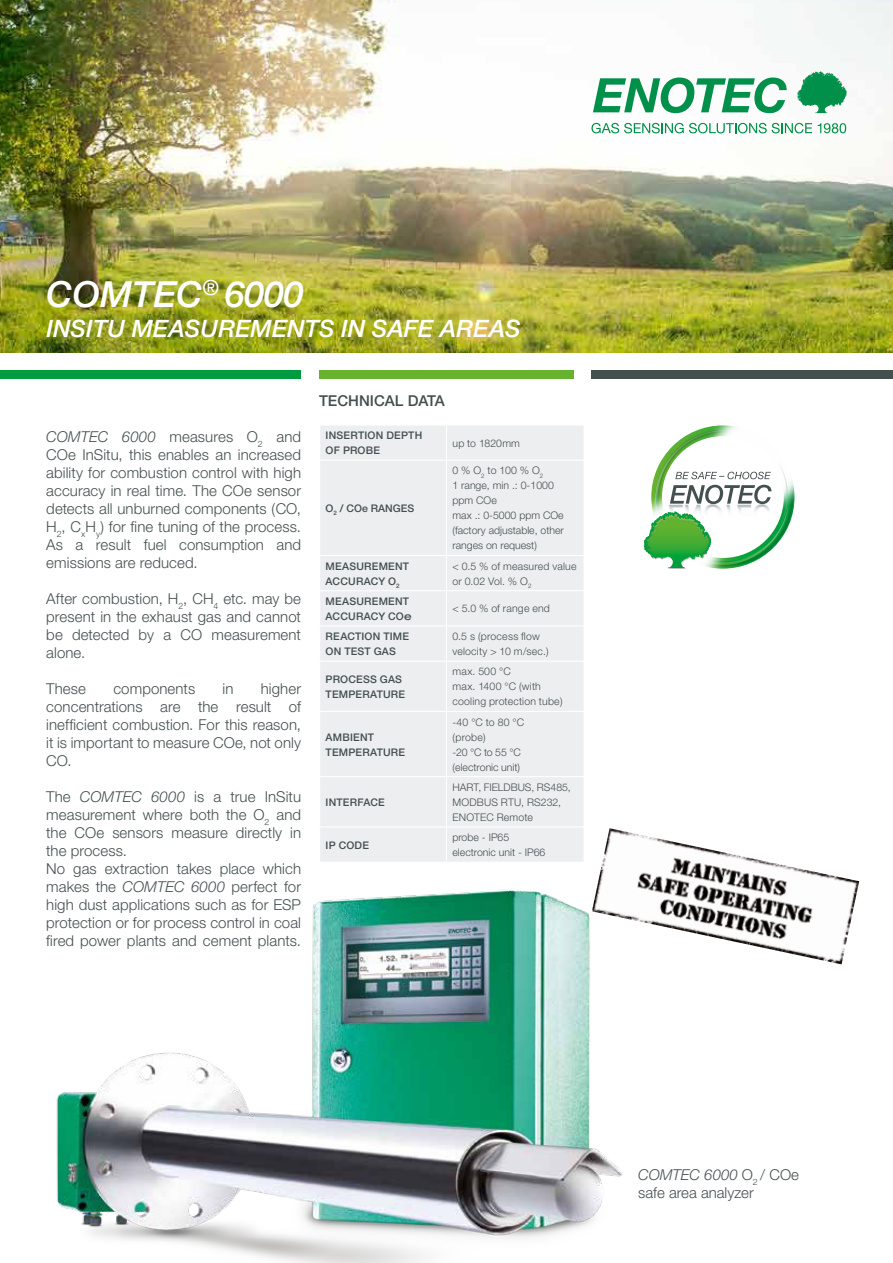
<style>
.page{position:relative;width:893px;height:1263px;background:#fff}
.page>*{position:absolute;margin:0;border:0;box-sizing:border-box;transform-origin:0 0}
.t1{font:italic 500 36px "Helvetica Neue";letter-spacing:.005em;color:#fff}
.t2{font:italic 500 24px "Helvetica Neue";letter-spacing:.005em;color:#fff}
.t3{font:300 15px/18px "Helvetica Neue";letter-spacing:.005em;color:#444f50;text-align:justify}
.t4{font:500 15px "Helvetica Neue";color:#444f50}
.t5{font:300 10.5px/15px "Helvetica Neue";color:#444f50}
.t6{font:500 10.5px/15px "Helvetica Neue";letter-spacing:.02em;color:#444f50}
.t7{font:300 10.5px/15px "Helvetica Neue";letter-spacing:.02em;color:#444f50}
.t8{font:500 10.5px "Helvetica Neue";color:#444f50}
.s1{font-style:italic}
.s2{font-stretch:expanded}
</style>
<div class="page">
<img style="left:0;top:0;width:893px;height:352px">
<svg style="left:591px;top:123px;width:221px;height:10px"></svg>
<svg style="left:818px;top:123px;width:28px;height:10px"></svg>
<svg style="left:593px;top:78px;width:194px;height:35px"></svg>
<svg style="left:797px;top:72px;width:49px;height:41px"></svg>
<div style="left:0;top:371px;width:301px;height:8px;background:#009b3e"></div>
<div style="left:319px;top:371px;width:255px;height:8px;background:#65b32e"></div>
<div style="left:592px;top:371px;width:301px;height:8px;background:#444f50"></div>
<img style="left:56px;top:889px;width:567px;height:374px">
<div style="left:320px;top:426px;width:264px;height:436px;background:#eceeef"></div>
<hr style="left:446px;top:426px;width:1px;height:34px;background:#fff">
<hr style="left:319px;top:460px;width:127px;height:1px;background:#fff">
<hr style="left:446px;top:460px;width:139px;height:1px;background:#fff">
<hr style="left:446px;top:461px;width:1px;height:94px;background:#fff">
<hr style="left:319px;top:555px;width:127px;height:1px;background:#fff">
<hr style="left:446px;top:555px;width:139px;height:1px;background:#fff">
<hr style="left:446px;top:556px;width:1px;height:34px;background:#fff">
<hr style="left:319px;top:590px;width:127px;height:1px;background:#fff">
<hr style="left:446px;top:590px;width:139px;height:1px;background:#fff">
<hr style="left:446px;top:591px;width:1px;height:34px;background:#fff">
<hr style="left:319px;top:625px;width:127px;height:1px;background:#fff">
<hr style="left:446px;top:625px;width:139px;height:1px;background:#fff">
<hr style="left:446px;top:626px;width:1px;height:35px;background:#fff">
<hr style="left:319px;top:661px;width:127px;height:1px;background:#fff">
<hr style="left:446px;top:661px;width:139px;height:1px;background:#fff">
<hr style="left:446px;top:662px;width:1px;height:49px;background:#fff">
<hr style="left:319px;top:711px;width:127px;height:1px;background:#fff">
<hr style="left:446px;top:711px;width:139px;height:1px;background:#fff">
<hr style="left:446px;top:712px;width:1px;height:64px;background:#fff">
<hr style="left:319px;top:776px;width:127px;height:1px;background:#fff">
<hr style="left:446px;top:776px;width:139px;height:1px;background:#fff">
<hr style="left:446px;top:777px;width:1px;height:49px;background:#fff">
<hr style="left:319px;top:826px;width:127px;height:1px;background:#fff">
<hr style="left:446px;top:826px;width:139px;height:1px;background:#fff">
<hr style="left:446px;top:827px;width:1px;height:35px;background:#fff">
<svg style="left:644px;top:425px;width:151px;height:144px"></svg>
<img style="left:592px;top:828px;width:267px;height:136px">
<h1 class="t1" style="left:47px;top:273px;width:259px">COMTEC<sup>®</sup> 6000</h1>
<h2 class="t2" style="left:46px;top:314px;width:476px">INSITU MEASUREMENTS IN SAFE AREAS</h2>
<p class="t3" style="left:46px;top:428px;width:256px"><span class="s1">COMTEC 6000</span> measures O<sub>2</sub> and COe InSitu, this enables an increased ability for combustion control with high accuracy in real time. The COe sensor detects all unburned components (CO, H<sub>2</sub>, C<sub>x</sub>H<sub>y</sub>) for fine tuning of the process.<br>As a result fuel consumption and emissions are reduced.</p>
<p class="t3" style="left:46px;top:590px;width:256px">After combustion, H<sub>2</sub>, CH<sub>4</sub> etc. may be present in the exhaust gas and cannot be detected by a CO measurement alone.</p>
<p class="t3" style="left:46px;top:680px;width:41px">These</p>
<p class="t3" style="left:113px;top:680px;width:83px">components</p>
<p class="t3" style="left:223px;top:680px;width:12px">in</p>
<p class="t3" style="left:46px;top:680px;width:256px;text-indent:215px">higher concentrations are the result of inefficient combustion. For this reason, it is important to measure COe, not only CO.</p>
<p class="t3" style="left:46px;top:788px;width:256px;text-align:left">The <span class="s1">COMTEC 6000</span> is a true InSitu measurement where both the O<sub>2</sub> and the COe sensors measure directly in the process.<br>No gas extraction takes place which makes the <span class="s1">COMTEC 6000</span> perfect for high dust applications such as for ESP protection or for process control in coal fired power plants and cement plants.</p>
<p class="t4" style="left:319px;top:392px;width:127px">TECHNICAL DATA</p>
<p class="t6" style="left:326px;top:428px;width:98px">INSERTION DEPTH<br>OF PROBE</p>
<p class="t5" style="left:452px;top:435px;width:69px">up to 1820mm</p>
<p class="t8" style="left:326px;top:502px;width:90px">O<sub>2</sub> / COe RANGES</p>
<p class="t5" style="left:452px;top:463px;width:113px">0 % O<sub>2</sub> to 100 % O<sub>2<br></sub>1 range, min .: 0-1000 ppm COe<br>max .: 0-5000 ppm COe (factory adjustable, other ranges on request)</p>
<p class="t6" style="left:326px;top:558px;width:85px">MEASUREMENT<br>ACCURACY O<sub>2</sub></p>
<p class="t7" style="left:452px;top:558px;width:126px">&lt; 0.5 % of measured value or 0.02 Vol. % O<sub>2</sub></p>
<p class="t6" style="left:326px;top:593px;width:88px">MEASUREMENT<br>ACCURACY CO<span class="s2">e</span></p>
<p class="t7" style="left:452px;top:601px;width:99px">&lt; 5.0 % of range end</p>
<p class="t6" style="left:326px;top:629px;width:85px">REACTION TIME<br>ON TEST GAS</p>
<p class="t7" style="left:452px;top:629px;width:98px">0.5 s (process flow velocity &gt; 10 m/sec.)</p>
<p class="t6" style="left:326px;top:671px;width:81px">PROCESS GAS<br>TEMPERATURE</p>
<p class="t7" style="left:452px;top:664px;width:112px">max. 500 °C<br>max. 1400 °C (with cooling protection tube)</p>
<p class="t6" style="left:326px;top:729px;width:81px">AMBIENT<br>TEMPERATURE</p>
<p class="t5" style="left:452px;top:714px;width:73px">-40 °C to 80 °C (probe)<br>-20 °C to 55 °C (electronic unit)</p>
<p class="t6" style="left:326px;top:795px;width:61px">INTERFACE</p>
<p class="t5" style="left:452px;top:779px;width:120px">HART, FIELDBUS, RS485,<br>MODBUS RTU, RS232,<br>ENOTEC Remote</p>
<p class="t6" style="left:326px;top:837px;width:45px">IP CODE</p>
<p class="t5" style="left:452px;top:830px;width:94px">probe - IP65 electronic unit - IP66</p>
<p class="t3" style="left:638px;top:1166px;width:162px"><span class="s1">COMTEC 6000</span> O<sub>2</sub> / COe safe area analyzer</p>
</div>
